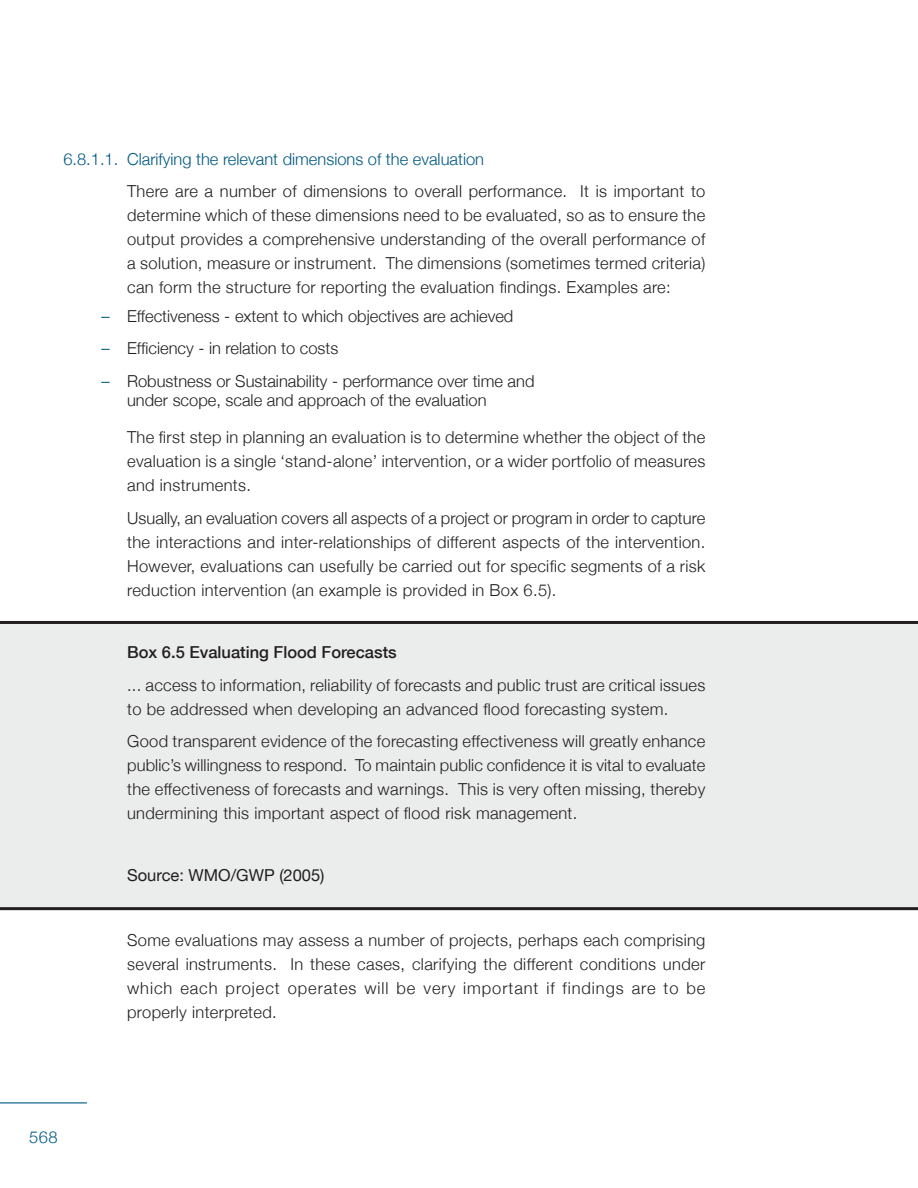
<style>
.page{position:relative;width:918px;height:1188px;background:#fff}
.page>*{position:absolute;margin:0;border:0;box-sizing:border-box;transform-origin:0 0}
.t1{font:300 16.5px/24px "Helvetica Neue";letter-spacing:.02em;color:#231f20;text-align:justify}
.t2{font:300 16.5px/19.8px "Helvetica Neue";color:#231f20}
.t3{font:16.5px "Helvetica Neue";color:#231f20}
.t4{font:300 16.5px "Helvetica Neue";color:#005984}
.s1{color:#005984}
.s2{font-weight:500}
</style>
<div class="page">
<div style="left:0;top:624px;width:918px;height:283px;background:#ebecec"></div>
<hr style="left:0;top:621px;width:918px;height:3px;background:#231f20">
<hr style="left:0;top:907px;width:918px;height:3px;background:#231f20">
<hr style="left:0;top:1102px;width:87px;height:1px;background:#005984">
<p class="t1" style="left:127px;top:142px;width:580px;line-height:32.5px;text-indent:-64px"><span class="s1">6.8.1.1. Clarifying the relevant dimensions of the evaluation<br></span>There are a number of dimensions to overall performance. It is important to</p>
<p class="t1" style="left:127px;top:203px;width:580px">determine which of these dimensions need to be evaluated, so as to ensure the output provides a comprehensive understanding of the overall performance of a solution, measure or instrument. The dimensions (sometimes termed criteria) can form the structure for reporting the evaluation findings. Examples are:</p>
<p class="t2" style="left:102px;top:305px;width:413px"><span class="s1">–</span> Effectiveness - extent to which objectives are achieved</p>
<p class="t2" style="left:102px;top:338px;width:238px"><span class="s1">–</span> Efficiency - in relation to costs</p>
<p class="t2" style="left:127px;top:371px;width:409px;text-indent:-26px"><span class="s1">–</span> Robustness or Sustainability - performance over time and under scope, scale and approach of the evaluation</p>
<p class="t1" style="left:127px;top:425px;width:580px">The first step in planning an evaluation is to determine whether the object of the evaluation is a single ‘stand-alone’ intervention, or a wider portfolio of measures and instruments.</p>
<p class="t1" style="left:127px;top:506px;width:580px">Usually, an evaluation covers all aspects of a project or program in order to capture the interactions and inter-relationships of different aspects of the intervention.<br>However, evaluations can usefully be carried out for specific segments of a risk reduction intervention (an example is provided in Box 6.5).</p>
<p class="t1" style="left:127px;top:636px;width:580px;line-height:32.5px"><span class="s2">Box 6.5 Evaluating Flood Forecasts<br></span>... access to information, reliability of forecasts and public trust are critical issues</p>
<p class="t1" style="left:127px;top:692px;width:580px;line-height:32.5px">to be addressed when developing an advanced flood forecasting system.<br>Good transparent evidence of the forecasting effectiveness will greatly enhance</p>
<p class="t1" style="left:127px;top:753px;width:580px">public’s willingness to respond. To maintain public confidence it is vital to evaluate the effectiveness of forecasts and warnings. This is very often missing, thereby undermining this important aspect of flood risk management.</p>
<p class="t3" style="left:127px;top:866px;width:199px">Source: WMO/GWP (2005)</p>
<p class="t4" style="left:29px;top:1127px;width:30px">568</p>
<p class="t1" style="left:127px;top:928px;width:580px">Some evaluations may assess a number of projects, perhaps each comprising several instruments. In these cases, clarifying the different conditions under which each project operates will be very important if findings are to be properly interpreted.</p>
</div>
